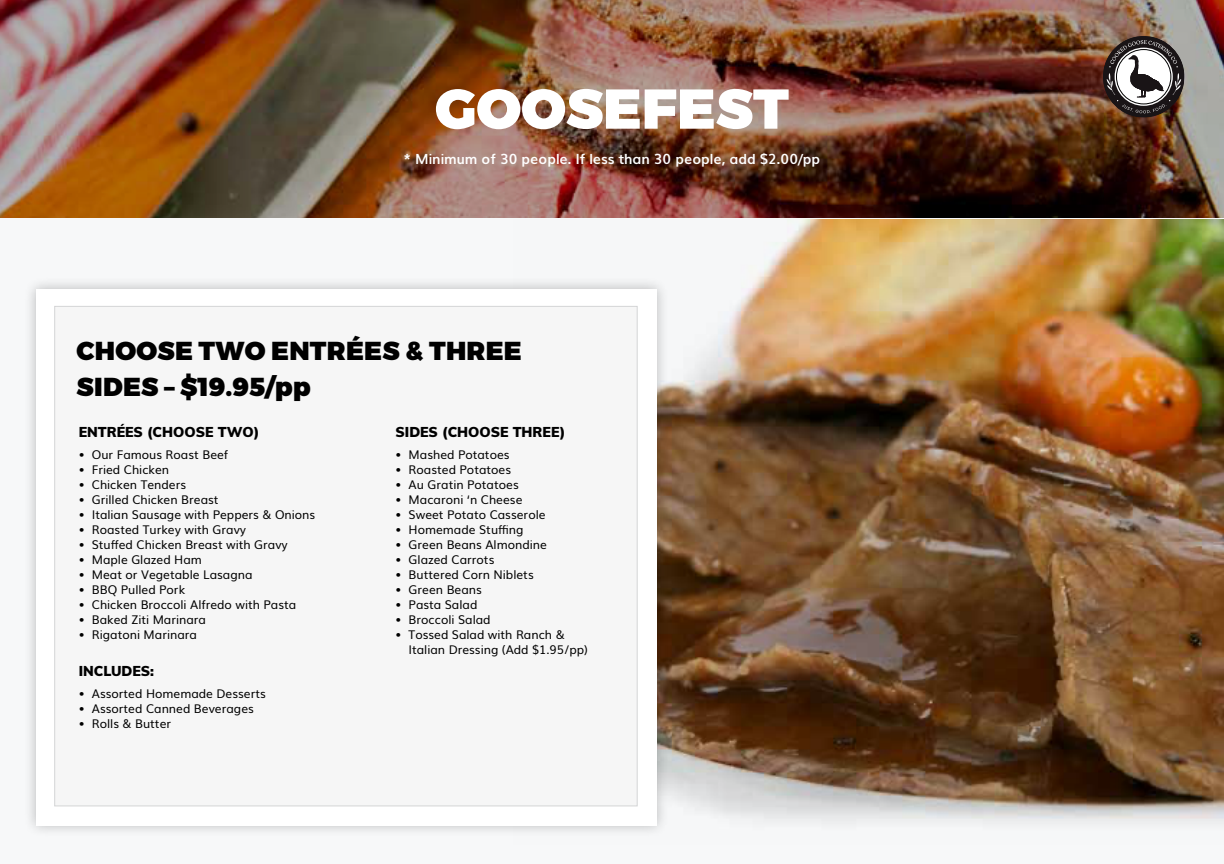
<style>
.page{position:relative;width:1224px;height:864px;background:#f7f8f9}
.page>*{position:absolute;margin:0;border:0;box-sizing:border-box;transform-origin:0 0}
.t1{font:900 56px "Montserrat";color:#fff}
.t2{font:900 26px/36px "Montserrat";letter-spacing:.01em;color:#000}
.t3{font:700 14px "Muli";color:#fff}
.t4{font:900 14px "Muli";color:#000}
.t5{font:12px/15px "Muli";color:#000}
</style>
<div class="page">
<img style="left:669px;top:219px;width:554px;height:603px">
<img style="left:0;top:0;width:1223px;height:218px">
<div style="left:23px;top:276px;width:646px;height:563px;background:#000;opacity:.25"></div>
<div style="left:36px;top:289px;width:621px;height:536px;background:#fff"></div>
<div style="left:54px;top:306px;width:583px;height:500px;background:#f6f6f6;border:1px solid #d4d5d6"></div>
<img style="left:1103px;top:36px;width:81px;height:81px">
<svg style="left:1133px;top:66px;width:28px;height:28px"></svg>
<svg style="left:1135px;top:68px;width:24px;height:24px"></svg>
<h1 class="t1" style="left:435px;top:74px;width:355px">GOOSEFEST</h1>
<p class="t3" style="left:404px;top:148px;width:418px">* Minimum of 30 people. If less than 30 people, add $2.00/pp</p>
<h2 class="t2" style="left:77px;top:334px;width:447px">CHOOSE TWO ENTRÉES &amp; THREE<br>SIDES – $19.95/pp</h2>
<p class="t4" style="left:79px;top:423px;width:182px">ENTRÉES (CHOOSE TWO)</p>
<p class="t5" style="left:79px;top:447px;width:151px">• Our Famous Roast Beef</p>
<p class="t5" style="left:79px;top:462px;width:92px">• Fried Chicken</p>
<p class="t5" style="left:79px;top:477px;width:109px">• Chicken Tenders</p>
<p class="t5" style="left:79px;top:492px;width:141px">• Grilled Chicken Breast</p>
<p class="t5" style="left:79px;top:507px;width:238px">• Italian Sausage with Peppers &amp; Onions</p>
<p class="t5" style="left:79px;top:522px;width:169px">• Roasted Turkey with Gravy</p>
<p class="t5" style="left:79px;top:537px;width:211px">• Stuffed Chicken Breast with Gravy</p>
<p class="t5" style="left:79px;top:552px;width:125px">• Maple Glazed Ham</p>
<p class="t5" style="left:79px;top:567px;width:175px">• Meat or Vegetable Lasagna</p>
<p class="t5" style="left:79px;top:582px;width:108px">• BBQ Pulled Pork</p>
<p class="t5" style="left:79px;top:597px;width:219px">• Chicken Broccoli Alfredo with Pasta</p>
<p class="t5" style="left:79px;top:612px;width:129px">• Baked Ziti Marinara</p>
<p class="t5" style="left:79px;top:627px;width:120px">• Rigatoni Marinara</p>
<p class="t4" style="left:79px;top:662px;width:77px">INCLUDES:</p>
<p class="t5" style="left:79px;top:686px;width:189px">• Assorted Homemade Desserts</p>
<p class="t5" style="left:79px;top:701px;width:177px">• Assorted Canned Beverages</p>
<p class="t5" style="left:79px;top:716px;width:94px">• Rolls &amp; Butter</p>
<p class="t4" style="left:396px;top:423px;width:171px">SIDES (CHOOSE THREE)</p>
<p class="t5" style="left:396px;top:447px;width:116px">• Mashed Potatoes</p>
<p class="t5" style="left:396px;top:462px;width:117px">• Roasted Potatoes</p>
<p class="t5" style="left:396px;top:477px;width:125px">• Au Gratin Potatoes</p>
<p class="t5" style="left:396px;top:492px;width:129px">• Macaroni ‘n Cheese</p>
<p class="t5" style="left:396px;top:507px;width:152px">• Sweet Potato Casserole</p>
<p class="t5" style="left:396px;top:522px;width:130px">• Homemade Stuffing</p>
<p class="t5" style="left:396px;top:537px;width:153px">• Green Beans Almondine</p>
<p class="t5" style="left:396px;top:552px;width:100px">• Glazed Carrots</p>
<p class="t5" style="left:396px;top:567px;width:140px">• Buttered Corn Niblets</p>
<p class="t5" style="left:396px;top:582px;width:88px">• Green Beans</p>
<p class="t5" style="left:396px;top:597px;width:83px">• Pasta Salad</p>
<p class="t5" style="left:396px;top:612px;width:97px">• Broccoli Salad</p>
<p class="t5" style="left:409px;top:627px;width:181px;text-indent:-13px">• Tossed Salad with Ranch &amp;<br>Italian Dressing (Add $1.95/pp)</p>
</div>
